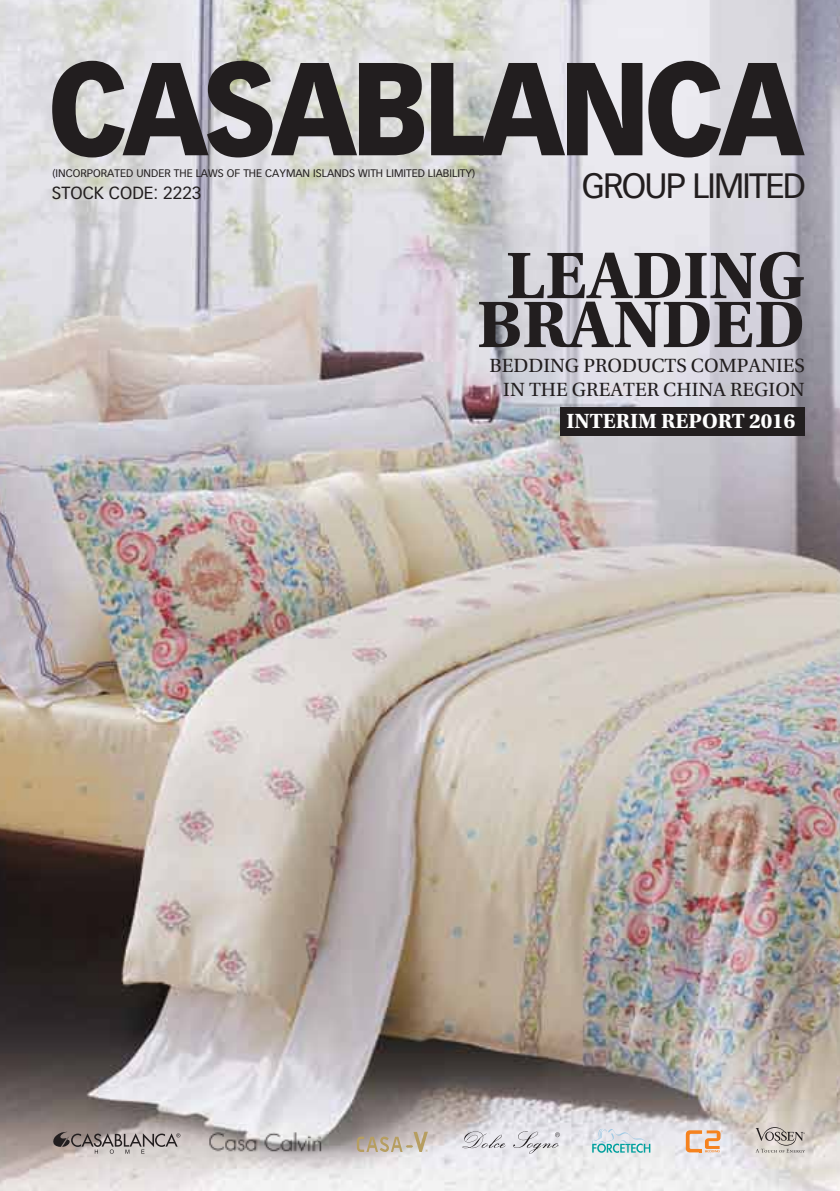
<style>
.page{position:relative;width:840px;height:1191px;background:#fff}
.page>*{position:absolute;margin:0;border:0;box-sizing:border-box;transform-origin:0 0}
.t1{font:900 129.6px "Vectora LT Std";letter-spacing:-.05em;color:#221e1f;scale:.88 1}
.t2{font:700 69.2px/49px "Utopia Std";color:#221e1f;text-align:center}
.t3{font:34.6px "Vectora LT Std";letter-spacing:-.05em;color:#221e1f}
.t4{font:700 21.6px "Utopia Std";color:#fff}
.t5{font:20.2px/24.4px "Utopia Std";color:#221e1f;text-align:right}
.t6{font:17.2px "Vectora LT Std";color:#221e1f}
.t7{font:10.8px "Vectora LT Std";color:#221e1f}
</style>
<div class="page">
<img style="left:0;top:0;width:839px;height:1191px">
<svg style="left:52px;top:1130px;width:128px;height:23px;background:#a09795"></svg>
<svg style="left:462px;top:1131px;width:43px;height:17px"></svg>
<svg style="left:513px;top:1131px;width:46px;height:22px"></svg>
<svg style="left:591px;top:1128px;width:59px;height:24px"></svg>
<img style="left:206px;top:1128px;width:117px;height:26px">
<div style="left:560px;top:407px;width:244px;height:29px;background:#221e1f"></div>
<svg style="left:755px;top:1127px;width:49px;height:25px"></svg>
<svg style="left:685px;top:1130px;width:37px;height:22px"></svg>
<svg style="left:356px;top:1131px;width:71px;height:21px"></svg>
<h1 class="t1" style="left:48px;top:28px;width:860px">CASABLANCA</h1>
<p class="t7" style="left:53px;top:166px;width:424px">(INCORPORATED UNDER THE LAWS OF THE CAYMAN ISLANDS WITH LIMITED LIABILITY)</p>
<h3 class="t6" style="left:52px;top:182px;width:151px">STOCK CODE: 2223</h3>
<h3 class="t3" style="left:581px;top:165px;width:225px">GROUP LIMITED</h3>
<h2 class="t2" style="left:476px;top:252px;width:329px">LEADING<br>BRANDED</h2>
<h3 class="t5" style="left:489px;top:353px;width:316px">BEDDING PRODUCTS COMPANIES<br>IN THE GREATER CHINA REGION</h3>
<h3 class="t4" style="left:566px;top:409px;width:230px">INTERIM REPORT 2016</h3>
</div>
